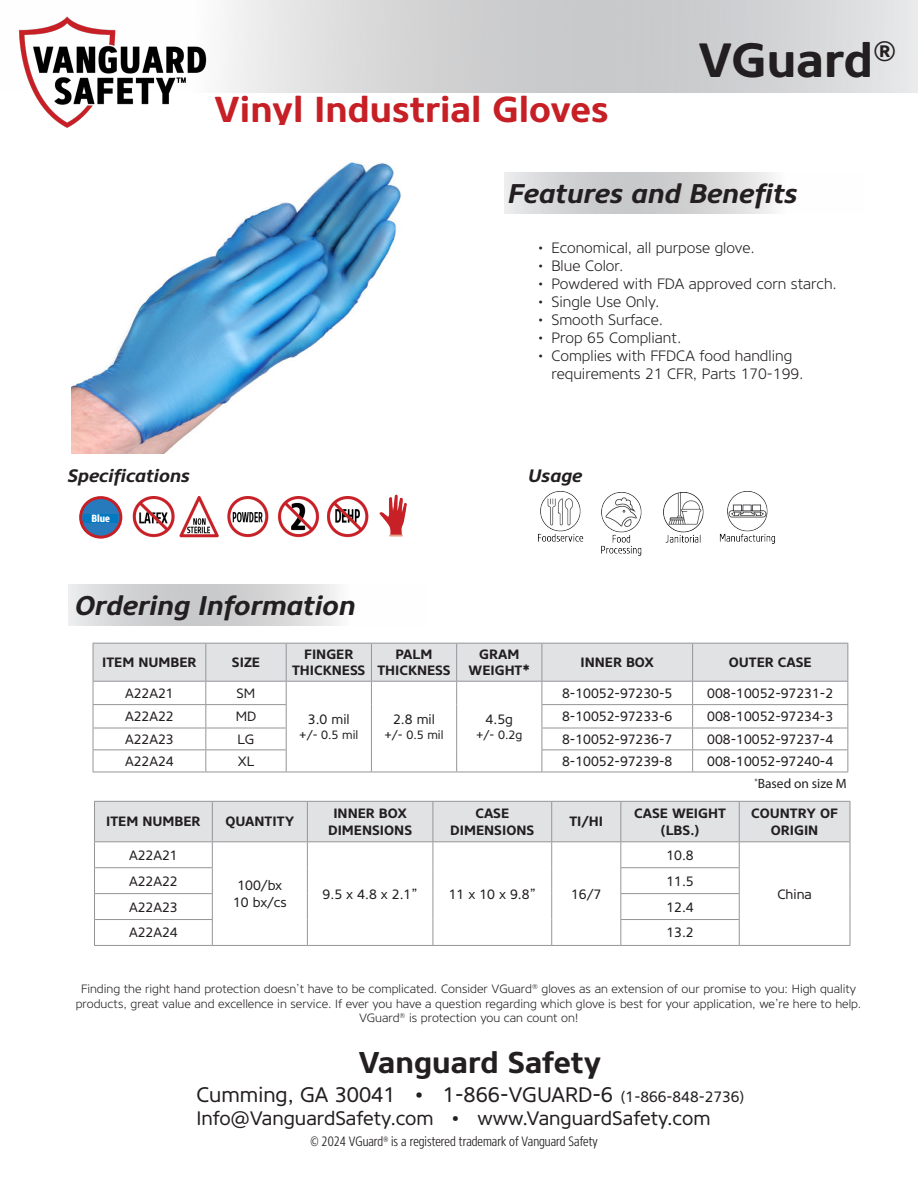
<style>
.page{position:relative;width:918px;height:1188px;background:#fff}
.page>*{position:absolute;margin:0;border:0;box-sizing:border-box;transform-origin:0 0}
.t1{font:700 48px "Core Sans NR65";color:#231f20}
.t2{font:700 36px "Core Sans NR65";color:#c62026}
.t3{font:700 30px "Core Sans NR65";color:#231f20}
.t4{font:italic 700 27px "Core Sans NR65";color:#231f20}
.t5{font:21px "Core Sans NR45";color:#231f20}
.t6{font:19.5px "Core Sans NR45";color:#231f20}
.t7{font:italic 700 18px "Core Sans NR65";color:#231f20}
.t8{font:300 15px/18px "Core Sans NR35";color:#231f20}
.t9{font:13.5px "Core Sans NR45";color:#231f20}
.t10{font:700 13.5px/16.2px "Core Sans NR65";color:#231f20;text-align:center}
.t11{font:300 13.5px "Core Sans NR37 Cn";color:#231f20}
.t12{font:13.5px "Myriad Pro";color:#231f20}
.t13{font:300 12px/14.4px "Core Sans NR35";color:#231f20;text-align:center}
.t14{font:12px "Core Sans NR45";color:#231f20}
.t15{font:800 10.5px "Core Sans NR77 Cn";color:#fff}
.s1{font-size:15px}
</style>
<div class="page">
<svg style="left:505px;top:173px;width:270px;height:41px;background:#d5d6d7"></svg>
<svg style="left:93px;top:643px;width:755px;height:129px"></svg>
<hr style="left:93px;top:772px;width:113px;height:1px;background:#939598">
<hr style="left:206px;top:772px;width:80px;height:1px;background:#939598">
<hr style="left:286px;top:772px;width:85px;height:1px;background:#939598">
<hr style="left:371px;top:772px;width:86px;height:1px;background:#939598">
<hr style="left:457px;top:772px;width:85px;height:1px;background:#939598">
<hr style="left:542px;top:772px;width:151px;height:1px;background:#939598">
<hr style="left:693px;top:772px;width:155px;height:1px;background:#939598">
<svg style="left:69px;top:584px;width:270px;height:41px;background:#d5d6d7"></svg>
<svg style="left:94px;top:801px;width:757px;height:144px"></svg>
<hr style="left:94px;top:945px;width:118px;height:1px;background:#939598">
<hr style="left:212px;top:945px;width:95px;height:1px;background:#939598">
<hr style="left:307px;top:945px;width:126px;height:1px;background:#939598">
<hr style="left:433px;top:945px;width:119px;height:1px;background:#939598">
<hr style="left:552px;top:945px;width:69px;height:1px;background:#939598">
<hr style="left:621px;top:945px;width:118px;height:1px;background:#939598">
<hr style="left:739px;top:945px;width:111px;height:1px;background:#939598">
<img style="left:71px;top:162px;width:330px;height:292px">
<div style="left:81px;top:498px;width:40px;height:39px;background:#277bbd;border-radius:50%"></div>
<div style="left:79px;top:496px;width:43px;height:43px;border:3px solid #c62026;border-radius:50%"></div>
<div style="left:83px;top:514px;width:35px;height:9px;background:#0079c2"></div>
<img style="left:133px;top:496px;width:42px;height:42px">
<img style="left:180px;top:496px;width:39px;height:42px">
<img style="left:227px;top:496px;width:93px;height:42px">
<img style="left:327px;top:496px;width:42px;height:42px">
<img style="left:379px;top:495px;width:28px;height:42px">
<svg style="left:225px;top:0;width:693px;height:92px;background:#d5d5d7"></svg>
<img style="left:18px;top:16px;width:189px;height:112px">
<img style="left:538px;top:492px;width:46px;height:50px">
<img style="left:601px;top:493px;width:41px;height:63px">
<img style="left:663px;top:492px;width:112px;height:52px">
<p class="t2" style="left:214px;top:86px;width:396px">Vinyl Industrial Gloves</p>
<p class="t1" style="left:698px;top:29px;width:200px">VGuard<sup>®</sup></p>
<p class="t4" style="left:508px;top:176px;width:291px">Features and Benefits</p>
<p class="t8" style="left:538px;top:239px;width:218px">• Economical, all purpose glove.</p>
<p class="t8" style="left:538px;top:257px;width:87px">• Blue Color.</p>
<p class="t8" style="left:538px;top:275px;width:301px">• Powdered with FDA approved corn starch.</p>
<p class="t8" style="left:538px;top:293px;width:123px">• Single Use Only.</p>
<p class="t8" style="left:538px;top:311px;width:127px">• Smooth Surface.</p>
<p class="t8" style="left:538px;top:329px;width:145px">• Prop 65 Compliant.</p>
<p class="t8" style="left:551px;top:347px;width:254px;text-indent:-14px">• Complies with FFDCA food handling requirements 21 CFR, Parts 170-199.</p>
<p class="t7" style="left:68px;top:464px;width:124px">Specifications</p>
<p class="t15" style="left:91px;top:511px;width:20px">Blue</p>
<p class="t7" style="left:528px;top:464px;width:56px">Usage</p>
<p class="t4" style="left:75px;top:588px;width:282px">Ordering Information</p>
<p class="t10" style="left:102px;top:654px;width:96px">ITEM NUMBER</p>
<p class="t10" style="left:232px;top:654px;width:30px">SIZE</p>
<p class="t9" style="left:125px;top:684px;width:50px">A22A21</p>
<p class="t9" style="left:237px;top:684px;width:20px">SM</p>
<p class="t10" style="left:304px;top:646px;width:51px">FINGER</p>
<p class="t10" style="left:292px;top:662px;width:75px">THICKNESS</p>
<p class="t10" style="left:377px;top:646px;width:75px">PALM<br>THICKNESS</p>
<p class="t10" style="left:469px;top:646px;width:63px">GRAM<br>WEIGHT*</p>
<p class="t10" style="left:580px;top:654px;width:75px">INNER BOX</p>
<p class="t10" style="left:729px;top:654px;width:84px">OUTER CASE</p>
<p class="t9" style="left:562px;top:684px;width:112px">8-10052-97230-5</p>
<p class="t9" style="left:707px;top:684px;width:128px">008-10052-97231-2</p>
<p class="t9" style="left:125px;top:708px;width:50px">A22A22</p>
<p class="t9" style="left:236px;top:708px;width:22px">MD</p>
<p class="t9" style="left:562px;top:708px;width:112px">8-10052-97233-6</p>
<p class="t9" style="left:707px;top:708px;width:128px">008-10052-97234-3</p>
<p class="t9" style="left:125px;top:730px;width:50px">A22A23</p>
<p class="t9" style="left:238px;top:730px;width:18px">LG</p>
<p class="t9" style="left:562px;top:730px;width:112px">8-10052-97236-7</p>
<p class="t9" style="left:707px;top:730px;width:128px">008-10052-97237-4</p>
<p class="t9" style="left:125px;top:752px;width:50px">A22A24</p>
<p class="t9" style="left:238px;top:752px;width:18px">XL</p>
<p class="t9" style="left:562px;top:752px;width:112px">8-10052-97239-8</p>
<p class="t9" style="left:707px;top:752px;width:128px">008-10052-97240-4</p>
<p class="t9" style="left:308px;top:711px;width:43px">3.0 mil</p>
<p class="t14" style="left:299px;top:727px;width:61px">+/- 0.5 mil</p>
<p class="t9" style="left:393px;top:711px;width:43px">2.8 mil</p>
<p class="t14" style="left:385px;top:727px;width:61px">+/- 0.5 mil</p>
<p class="t9" style="left:486px;top:711px;width:29px">4.5g</p>
<p class="t14" style="left:476px;top:727px;width:48px">+/- 0.2g</p>
<p class="t10" style="left:106px;top:814px;width:96px">ITEM NUMBER</p>
<p class="t10" style="left:225px;top:814px;width:70px">QUANTITY</p>
<p class="t9" style="left:129px;top:846px;width:50px">A22A21</p>
<p class="t10" style="left:333px;top:806px;width:75px">INNER BOX</p>
<p class="t10" style="left:328px;top:822px;width:85px">DIMENSIONS</p>
<p class="t10" style="left:475px;top:806px;width:35px">CASE</p>
<p class="t10" style="left:450px;top:822px;width:85px">DIMENSIONS</p>
<p class="t12" style="left:754px;top:775px;width:94px"><sup>*</sup>Based on size M</p>
<p class="t10" style="left:569px;top:814px;width:35px">TI/HI</p>
<p class="t10" style="left:634px;top:806px;width:93px">CASE WEIGHT (LBS.)</p>
<p class="t10" style="left:751px;top:806px;width:88px">COUNTRY OF<br>ORIGIN</p>
<p class="t9" style="left:666px;top:846px;width:29px">10.8</p>
<p class="t9" style="left:129px;top:872px;width:50px">A22A22</p>
<p class="t9" style="left:666px;top:872px;width:29px">11.5</p>
<p class="t9" style="left:129px;top:898px;width:50px">A22A23</p>
<p class="t9" style="left:666px;top:898px;width:29px">12.4</p>
<p class="t9" style="left:129px;top:924px;width:50px">A22A24</p>
<p class="t9" style="left:666px;top:924px;width:29px">13.2</p>
<p class="t9" style="left:237px;top:877px;width:46px">100/bx</p>
<p class="t9" style="left:233px;top:893px;width:55px">10 bx/cs</p>
<p class="t9" style="left:323px;top:885px;width:97px">9.5 x 4.8 x 2.1”</p>
<p class="t9" style="left:449px;top:885px;width:89px">11 x 10 x 9.8”</p>
<p class="t9" style="left:571px;top:885px;width:32px">16/7</p>
<p class="t9" style="left:777px;top:885px;width:36px">China</p>
<p class="t13" style="left:76px;top:982px;width:787px">Finding the right hand protection doesn’t have to be complicated. Consider VGuard<sup>®</sup> gloves as an extension of our promise to you: High quality products, great value and excellence in service. If ever you have a question regarding which glove is best for your application, we’re here to help.<br>VGuard<sup>®</sup> is protection you can count on!</p>
<p class="t3" style="left:358px;top:1043px;width:244px">Vanguard Safety</p>
<p class="t5" style="left:196px;top:1081px;width:550px">Cumming, GA 30041 • 1-866-VGUARD-6 <span class="s1">(1-866-848-2736)</span></p>
<p class="t6" style="left:196px;top:1105px;width:516px">Info@VanguardSafety.com • www.VanguardSafety.com</p>
<p class="t11" style="left:310px;top:1133px;width:289px">© 2024 VGuard<sup>®</sup> is a registered trademark of Vanguard Safety</p>
</div>
